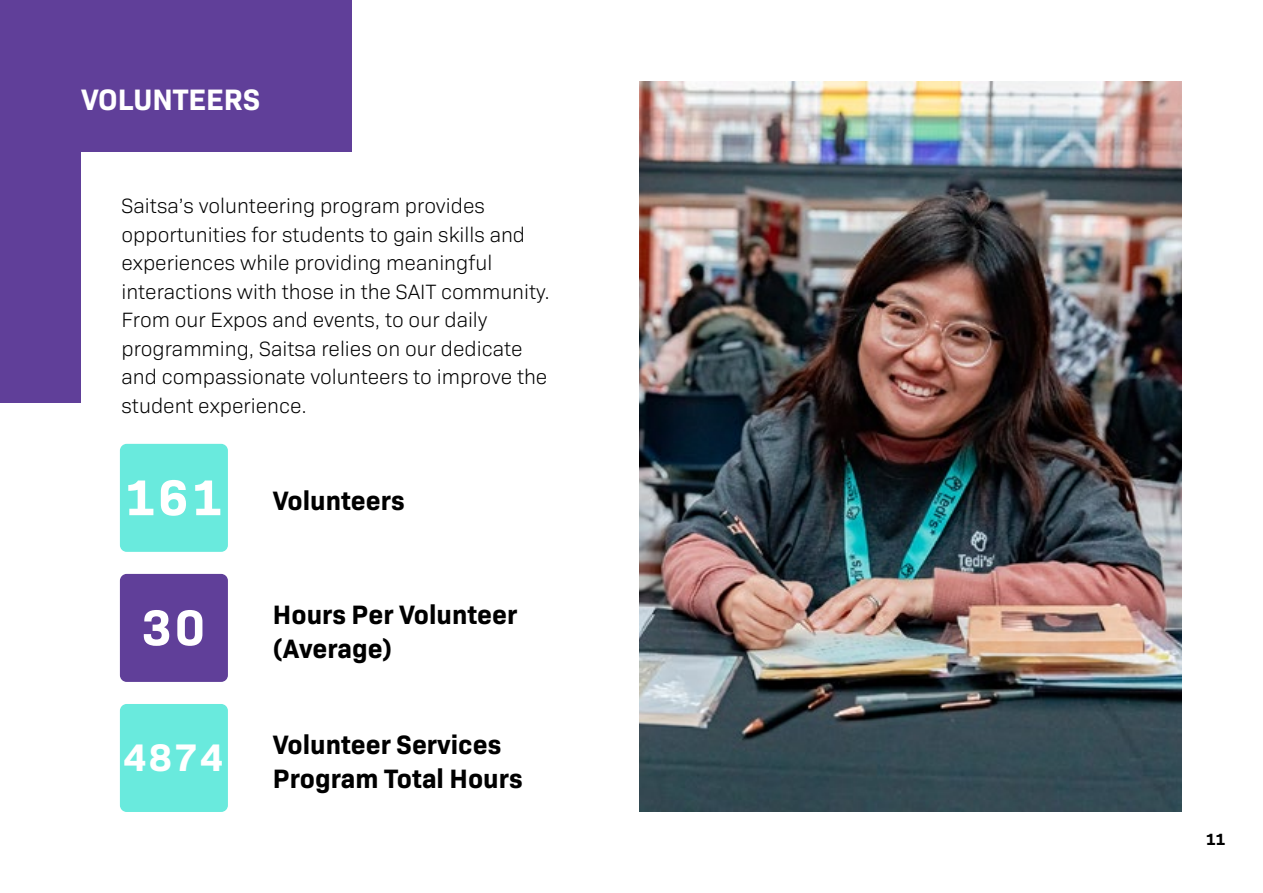
<style>
.page{position:relative;width:1263px;height:893px;background:#fff}
.page>*{position:absolute;margin:0;border:0;box-sizing:border-box;transform-origin:0 0}
.t1{font:700 51px "Bio Sans";color:#fff}
.t2{font:700 39px "Bio Sans";color:#fff}
.t3{font:700 30px "Bio Sans";color:#fff}
.t4{font:700 27px/34.5px "Bio Sans";color:#000}
.t5{font:300 21px/28.5px "Bio Sans";color:#000}
.t6{font:700 16.5px "Bio Sans";color:#000}
.s1{font-size:51px;color:#fff}
</style>
<div class="page">
<img style="left:639px;top:81px;width:543px;height:731px">
<div style="left:0;top:0;width:351px;height:402px;background:#603f99"></div>
<div style="left:81px;top:152px;width:517px;height:330px;background:#fff"></div>
<div style="left:120px;top:444px;width:108px;height:108px;background:#69eadd;border-radius:7px"></div>
<div style="left:120px;top:574px;width:108px;height:108px;background:#603f99;border-radius:7px"></div>
<div style="left:120px;top:704px;width:108px;height:108px;background:#69eadd;border-radius:7px"></div>
<h3 class="t3" style="left:81px;top:77px;width:180px">VOLUNTEERS</h3>
<p class="t5" style="left:122px;top:190px;width:430px">Saitsa’s volunteering program provides opportunities for students to gain skills and experiences while providing meaningful interactions with those in the SAIT community.<br>From our Expos and events, to our daily programming, Saitsa relies on our dedicate and compassionate volunteers to improve the student experience.</p>
<p class="t4" style="left:124px;top:481px;width:282px"><span class="s1">161</span> Volunteers</p>
<h1 class="t1" style="left:141px;top:588px;width:65px">30</h1>
<h2 class="t2" style="left:123px;top:728px;width:101px">4874</h2>
<p class="t4" style="left:273px;top:595px;width:246px">Hours Per Volunteer</p>
<p class="t4" style="left:273px;top:629px;width:121px">(Average)</p>
<p class="t4" style="left:273px;top:725px;width:251px">Volunteer Services<br>Program Total Hours</p>
<p class="t6" style="left:1206px;top:826px;width:21px">11</p>
</div>
